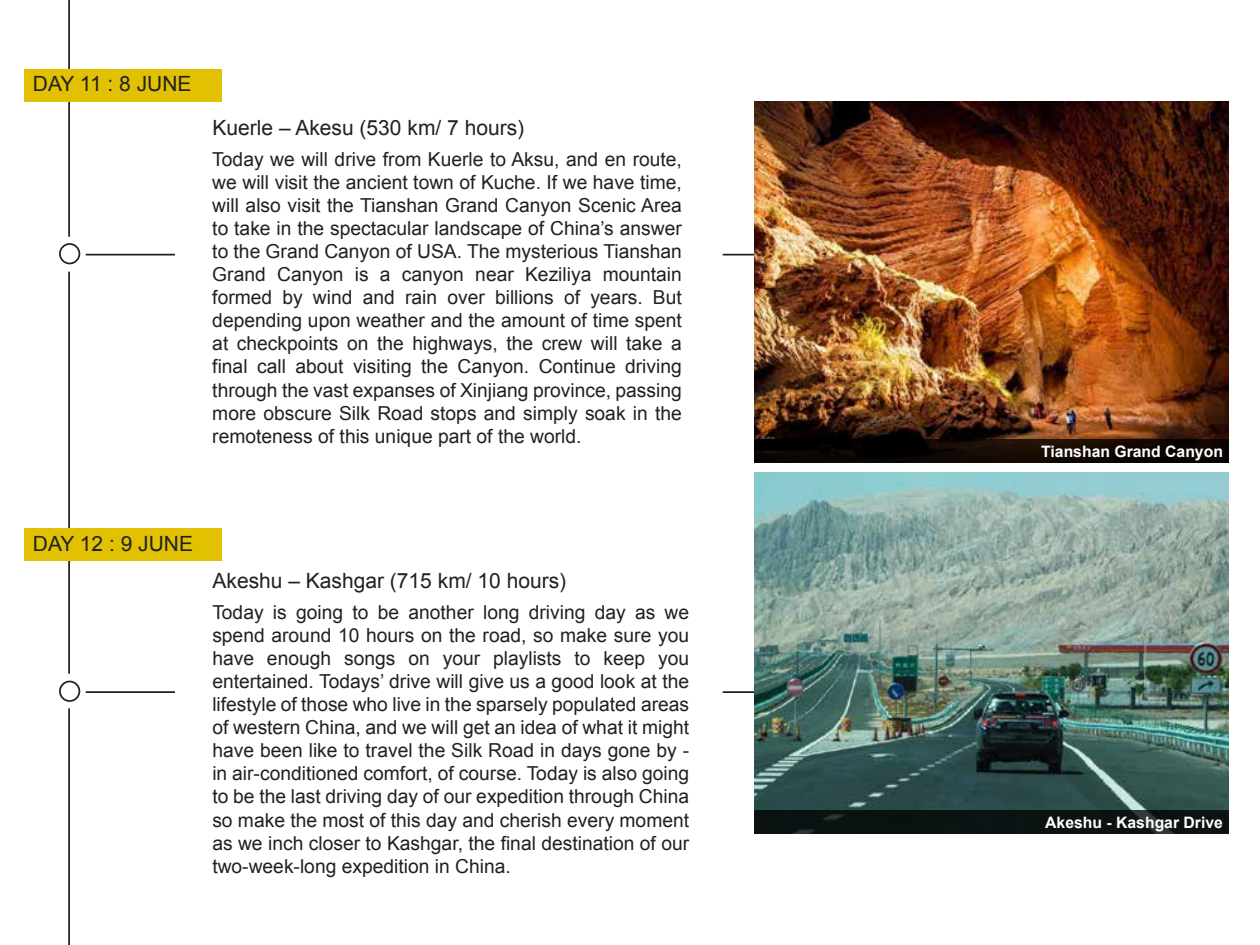
<style>
.page{position:relative;width:1260px;height:945px;background:#fff}
.page>*{position:absolute;margin:0;border:0;box-sizing:border-box;transform-origin:0 0}
.t1{font:21px "Arial";color:#212121}
.t2{font:19.25px/23.1px "Arial";color:#212121;text-align:justify}
.t3{font:700 15.75px "Arial";color:#fff}
</style>
<div class="page">
<svg style="left:68px;top:272px;width:2px;height:402px"></svg>
<svg style="left:68px;top:708px;width:2px;height:237px"></svg>
<svg style="left:68px;top:0;width:2px;height:237px"></svg>
<div style="left:25px;top:69px;width:197px;height:33px;background:#e2c103"></div>
<div style="left:25px;top:529px;width:197px;height:32px;background:#e2c103"></div>
<div style="left:59px;top:243px;width:21px;height:21px;border:2px solid #212121;border-radius:50%"></div>
<hr style="left:86px;top:254px;width:89px;height:2px;background:#212121">
<hr style="left:723px;top:254px;width:31px;height:2px;background:#212121">
<div style="left:59px;top:681px;width:21px;height:21px;border:2px solid #212121;border-radius:50%"></div>
<hr style="left:86px;top:691px;width:89px;height:2px;background:#212121">
<hr style="left:723px;top:691px;width:31px;height:2px;background:#212121">
<img style="left:755px;top:102px;width:473px;height:337px">
<svg style="left:754px;top:439px;width:474px;height:24px;fill:#0d0602"></svg>
<img style="left:755px;top:473px;width:473px;height:337px">
<div style="left:754px;top:810px;width:474px;height:24px;background:#0b1212"></div>
<p class="t1" style="left:33px;top:70px;width:160px">DAY 11 : 8 JUNE</p>
<p class="t1" style="left:213px;top:114px;width:313px">Kuerle – Akesu (530 km/ 7 hours)</p>
<p class="t2" style="left:212px;top:147px;width:471px">Today we will drive from Kuerle to Aksu, and en route, we will visit the ancient town of Kuche. If we have time, will also visit the Tianshan Grand Canyon Scenic Area to take in the spectacular landscape of China’s answer to the Grand Canyon of USA. The mysterious Tianshan Grand Canyon is a canyon near Keziliya mountain formed by wind and rain over billions of years. But depending upon weather and the amount of time spent at checkpoints on the highways, the crew will take a final call about visiting the Canyon. Continue driving through the vast expanses of Xinjiang province, passing more obscure Silk Road stops and simply soak in the remoteness of this unique part of the world.</p>
<p class="t1" style="left:33px;top:530px;width:162px">DAY 12 : 9 JUNE</p>
<p class="t1" style="left:213px;top:567px;width:355px">Akeshu – Kashgar (715 km/ 10 hours)</p>
<p class="t2" style="left:212px;top:601px;width:478px">Today is going to be another long driving day as we spend around 10 hours on the road, so make sure you have enough songs on your playlists to keep you entertained. Todays’ drive will give us a good look at the lifestyle of those who live in the sparsely populated areas of western China, and we will get an idea of what it might have been like to travel the Silk Road in days gone by - in air-conditioned comfort, of course. Today is also going to be the last driving day of our expedition through China so make the most of this day and cherish every moment as we inch closer to Kashgar, the final destination of our two-week-long expedition in China.</p>
<p class="t3" style="left:1041px;top:441px;width:183px">Tianshan Grand Canyon</p>
<p class="t3" style="left:1045px;top:812px;width:179px">Akeshu - Kashgar Drive</p>
</div>
